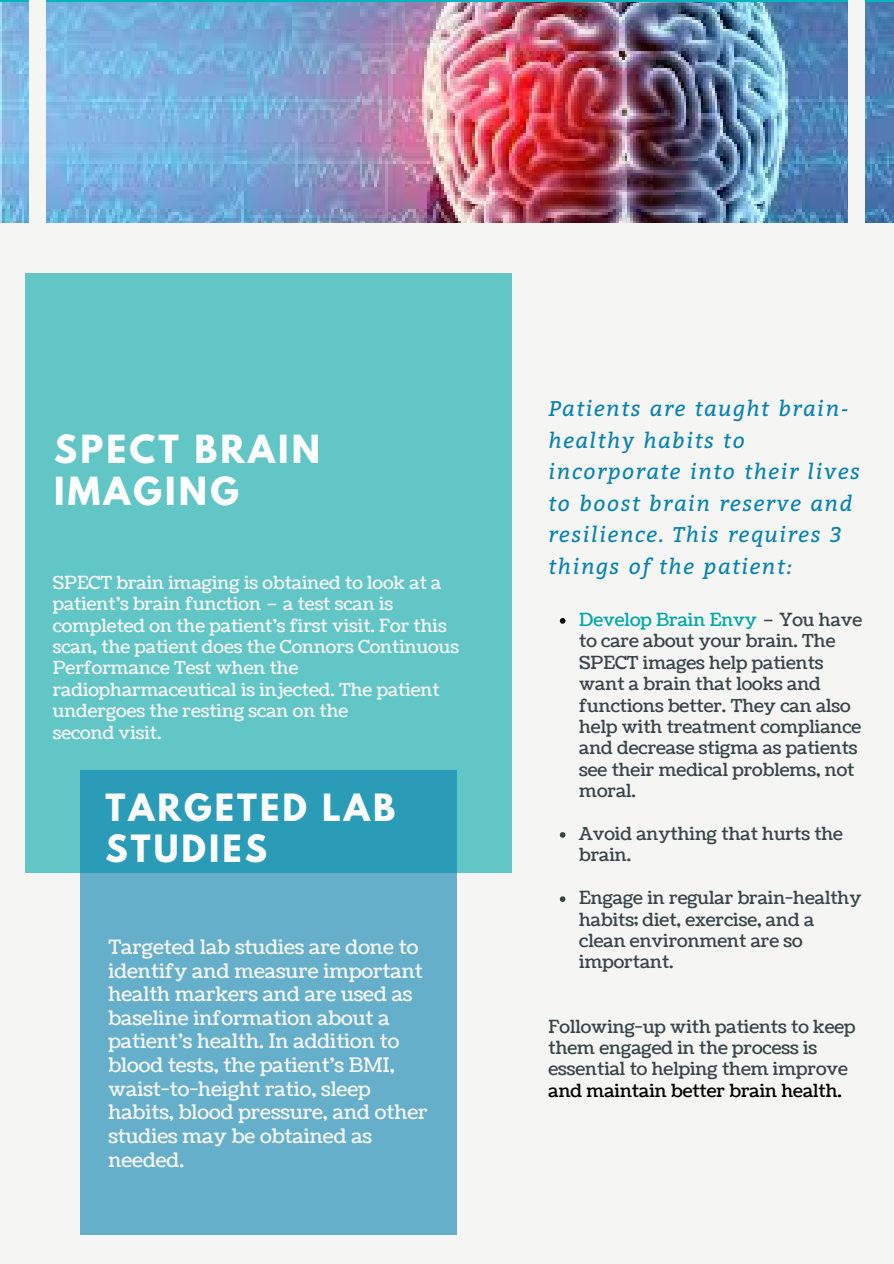
<style>
.page{position:relative;width:894px;height:1264px;background:#fff}
.page>*{position:absolute;margin:0;border:0;box-sizing:border-box;transform-origin:0 0}
.t1{font:700 34.35px/41.7px "League Spartan";letter-spacing:.09em;color:#fff}
.t2{font:700 33.3px/40.3px "League Spartan";letter-spacing:.09em;color:#fff}
.t3{font:italic 21.3px/31.5px "Bitter";letter-spacing:.07em;color:#0681ae}
.t4{font:19.95px/23.7px "Coustard";color:#f5f5f4}
.t5{font:18px/21.5px "Coustard";color:#394447}
.t6{font:18px/21.5px "Coustard";color:#f5f5f4}
.t7{font:18px "Coustard";color:#000}
.s1{color:#00a8a8}
</style>
<div class="page">
<img style="left:0;top:2px;width:893px;height:221px">
<div style="left:29px;top:0;width:17px;height:244px;background:#f5f5f4"></div>
<div style="left:848px;top:0;width:16px;height:244px;background:#f5f5f4"></div>
<div style="left:0;top:223px;width:893px;height:1040px;background:#f5f5f4"></div>
<div style="left:25px;top:274px;width:486px;height:599px;background:#62c6c6"></div>
<svg style="left:559px;top:618px;width:6px;height:5px"></svg>
<svg style="left:559px;top:832px;width:6px;height:5px"></svg>
<svg style="left:559px;top:896px;width:6px;height:6px"></svg>
<svg style="left:80px;top:770px;width:376px;height:464px;background:#57aac5"></svg>
<p class="t1" style="left:54px;top:433px;width:267px">SPECT BRAIN<br>IMAGING</p>
<p class="t6" style="left:53px;top:572px;width:407px">SPECT brain imaging is obtained to look at a patient’s brain function – a test scan is completed on the patient’s first visit. For this scan, the patient does the Connors Continuous Performance Test when the radiopharmaceutical is injected. The patient undergoes the resting scan on the</p>
<p class="t6" style="left:53px;top:722px;width:110px">second visit.</p>
<p class="t2" style="left:105px;top:792px;width:291px">TARGETED LAB<br>STUDIES</p>
<p class="t4" style="left:108px;top:935px;width:316px">Targeted lab studies are done to identify and measure important health markers and are used as</p>
<p class="t4" style="left:108px;top:1006px;width:292px">baseline information about a patient’s health. In addition to blood tests, the patient’s BMI,</p>
<p class="t4" style="left:108px;top:1077px;width:320px">waist-to-height ratio, sleep habits, blood pressure, and other studies may be obtained as</p>
<p class="t4" style="left:108px;top:1148px;width:77px">needed.</p>
<p class="t3" style="left:548px;top:391px;width:313px">Patients are taught brain&shy;healthy habits to incorporate into their lives to boost brain reserve and resilience. This requires 3 things of the patient:</p>
<p class="t5" style="left:579px;top:609px;width:284px"><span class="s1">Develop Brain Envy</span> – You have to care about your brain. The<br>SPECT images help patients want a brain that looks and functions better. They can also help with treatment compliance and decrease stigma as patients see their medical problems, not moral.</p>
<p class="t5" style="left:579px;top:823px;width:265px">Avoid anything that hurts the brain.</p>
<p class="t5" style="left:579px;top:887px;width:284px">Engage in regular brain-healthy habits; diet, exercise, and a clean environment are so important.</p>
<p class="t5" style="left:548px;top:1016px;width:308px">Following-up with patients to keep them engaged in the process is essential to helping them improve</p>
<p class="t7" style="left:548px;top:1078px;width:295px">and maintain better brain health.</p>
</div>
